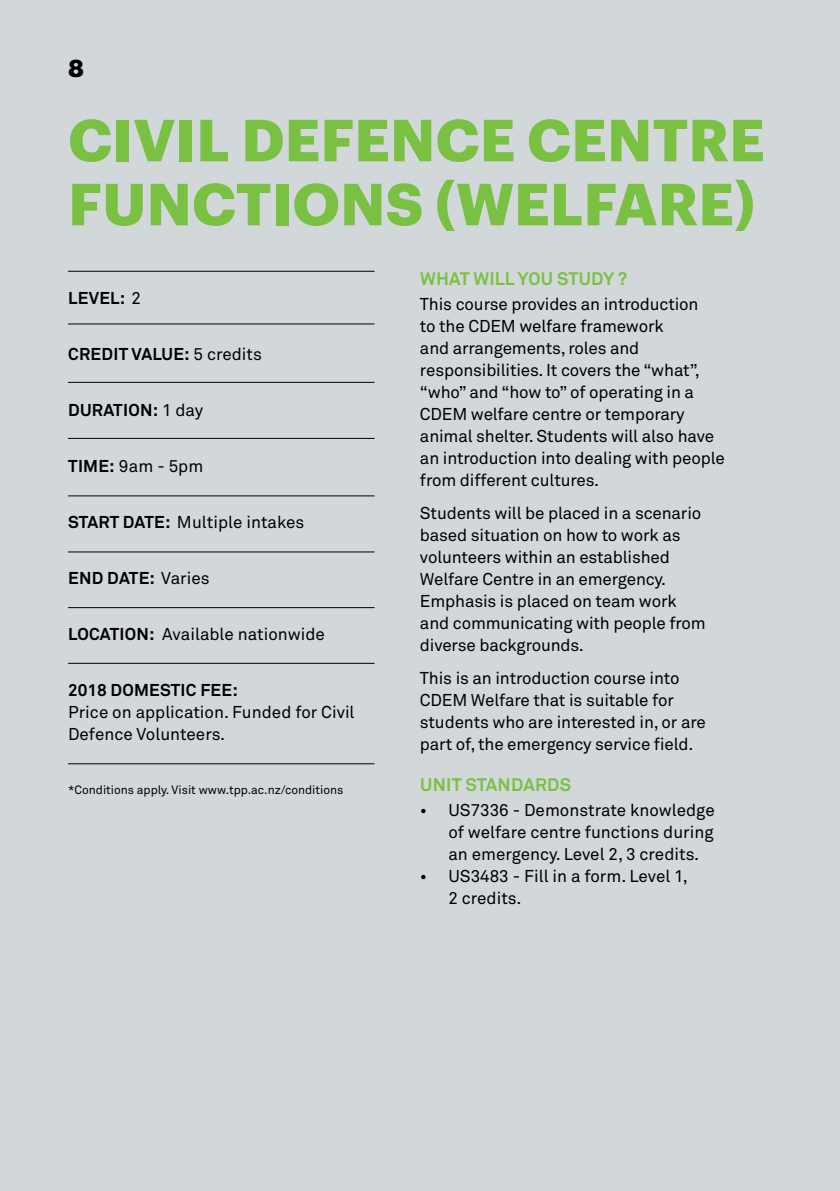
<style>
.page{position:relative;width:840px;height:1191px;background:#fff}
.page>*{position:absolute;margin:0;border:0;box-sizing:border-box;transform-origin:0 0}
.t1{font:700 58px/64px "Graphik";letter-spacing:.005em;color:#7ac143}
.t2{font:700 24px "Graphik";color:#000}
.t3{font:700 18px "Akkurat";letter-spacing:.015em;color:#7ac143}
.t4{font:17px/22px "Akkurat";letter-spacing:-.01em;color:#000}
.t5{font:700 17px "Akkurat";letter-spacing:.015em;color:#000}
.t6{font:12px "Akkurat";color:#000}
.s1{font-weight:400}
.s2{font-weight:700}
</style>
<div class="page">
<div style="left:0;top:0;width:839px;height:1191px;background:#d2d8da"></div>
<hr style="left:68px;top:323px;width:306px;height:1px;background:#000">
<hr style="left:68px;top:271px;width:306px;height:1px;background:#000">
<hr style="left:68px;top:382px;width:306px;height:1px;background:#000">
<hr style="left:68px;top:438px;width:306px;height:1px;background:#000">
<hr style="left:68px;top:495px;width:306px;height:1px;background:#000">
<hr style="left:68px;top:551px;width:306px;height:1px;background:#000">
<hr style="left:68px;top:663px;width:306px;height:1px;background:#000">
<hr style="left:68px;top:763px;width:306px;height:1px;background:#000">
<hr style="left:68px;top:607px;width:306px;height:1px;background:#000">
<h2 class="t2" style="left:68px;top:50px;width:17px">8</h2>
<h1 class="t1" style="left:68px;top:103px;width:697px">CIVIL DEFENCE CENTRE<br>FUNCTIONS (WELFARE)</h1>
<p class="t5" style="left:68px;top:287px;width:74px">LEVEL: <span class="s1">2</span></p>
<p class="t5" style="left:68px;top:343px;width:195px">CREDIT VALUE: <span class="s1">5 credits</span></p>
<p class="t5" style="left:68px;top:399px;width:137px">DURATION: <span class="s1">1 day</span></p>
<p class="t4" style="left:68px;top:455px;width:136px"><span class="s2">TIME:</span> 9am - 5pm</p>
<p class="t4" style="left:68px;top:511px;width:237px"><span class="s2">START DATE:</span> Multiple intakes</p>
<p class="t5" style="left:68px;top:567px;width:143px">END DATE: <span class="s1">Varies</span></p>
<p class="t4" style="left:68px;top:623px;width:258px"><span class="s2">LOCATION:</span> Available nationwide</p>
<p class="t5" style="left:68px;top:679px;width:171px">2018 DOMESTIC FEE:</p>
<p class="t4" style="left:68px;top:701px;width:288px">Price on application. Funded for Civil<br>Defence Volunteers.</p>
<p class="t6" style="left:68px;top:782px;width:277px">*Conditions apply. Visit www.tpp.ac.nz/conditions</p>
<p class="t3" style="left:420px;top:267px;width:208px">WHAT WILL YOU STUDY ?</p>
<p class="t4" style="left:420px;top:293px;width:306px">This course provides an introduction<br>to the CDEM welfare framework<br>and arrangements, roles and responsibilities. It covers the “what”, “who” and “how to” of operating in a CDEM welfare centre or temporary animal shelter. Students will also have an introduction into dealing with people from different cultures.</p>
<p class="t4" style="left:420px;top:502px;width:287px">Students will be placed in a scenario based situation on how to work as volunteers within an established<br>Welfare Centre in an emergency.<br>Emphasis is placed on team work and communicating with people from diverse backgrounds.</p>
<p class="t4" style="left:420px;top:668px;width:287px">This is an introduction course into CDEM Welfare that is suitable for students who are interested in, or are part of, the emergency service field.</p>
<p class="t3" style="left:420px;top:773px;width:152px">UNIT STANDARDS</p>
<p class="t4" style="left:448px;top:800px;width:268px;text-align:justify;text-indent:-28px">• US7336 - Demonstrate knowledge of welfare centre functions during an emergency. Level 2, 3 credits.</p>
<p class="t4" style="left:448px;top:866px;width:241px;text-indent:-28px">• US3483 - Fill in a form. Level 1,<br>2 credits.</p>
</div>
